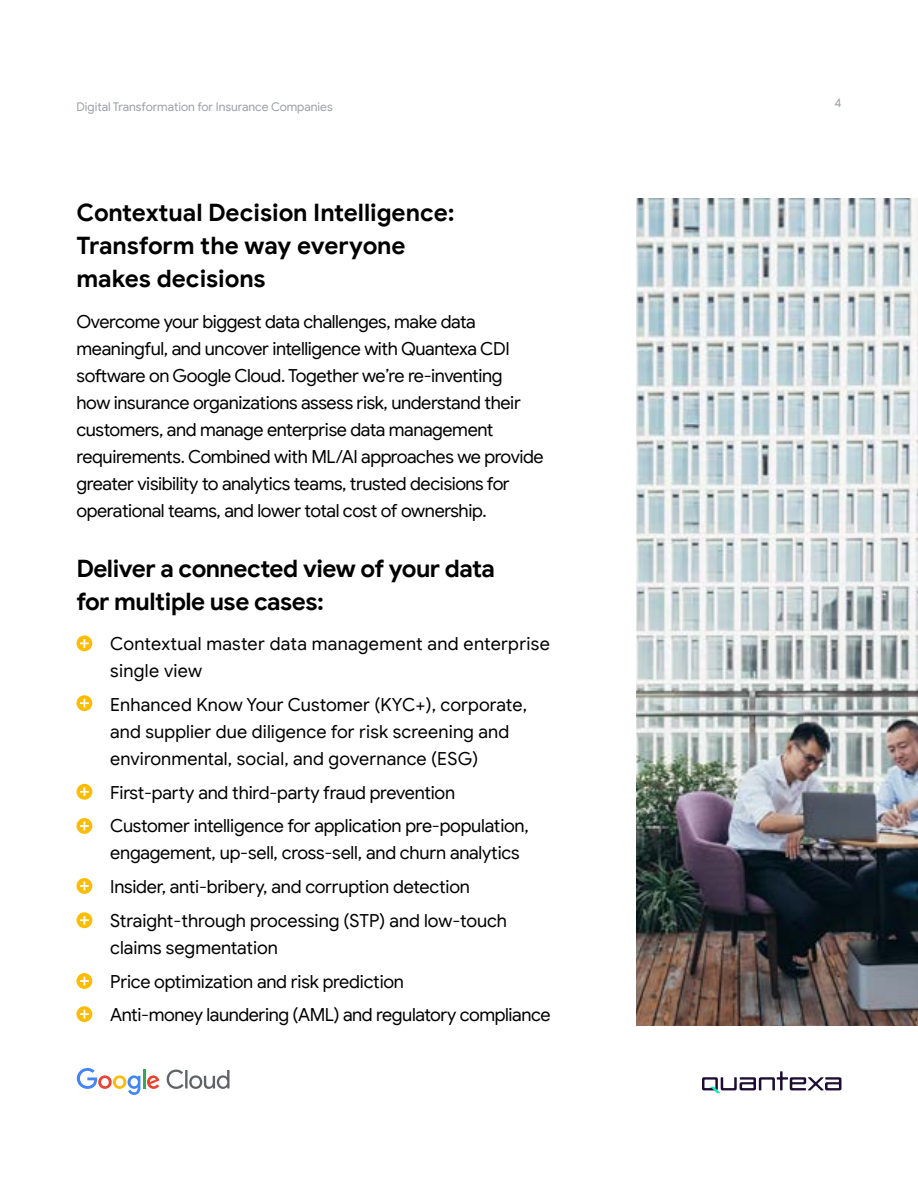
<style>
.page{position:relative;width:918px;height:1188px;background:#fff}
.page>*{position:absolute;margin:0;border:0;box-sizing:border-box;transform-origin:0 0}
.t1{font:700 24px/33px "Google Sans";letter-spacing:-.015em;color:#000}
.t2{font:18px/27px "Google Sans";letter-spacing:-.02em;color:#000}
.t3{font:18px/27px "Google Sans";letter-spacing:.01em;color:#000}
.t4{font:18px/27px "Google Sans";letter-spacing:.015em;color:#000}
.t5{font:12px "Google Sans";letter-spacing:-.005em;color:#9aa0a6}
</style>
<div class="page">
<svg style="left:167px;top:1070px;width:63px;height:19px"></svg>
<svg style="left:77px;top:1068px;width:63px;height:27px"></svg>
<hr style="left:143px;top:1069px;width:3px;height:19px;background:#34a853">
<svg style="left:147px;top:1075px;width:12px;height:14px"></svg>
<svg style="left:702px;top:1071px;width:140px;height:22px"></svg>
<img style="left:636px;top:198px;width:282px;height:828px">
<svg style="left:76px;top:635px;width:16px;height:16px"></svg>
<svg style="left:80px;top:639px;width:9px;height:9px"></svg>
<svg style="left:76px;top:695px;width:16px;height:16px"></svg>
<svg style="left:80px;top:699px;width:9px;height:9px"></svg>
<svg style="left:76px;top:784px;width:16px;height:16px"></svg>
<svg style="left:80px;top:787px;width:9px;height:9px"></svg>
<svg style="left:76px;top:818px;width:16px;height:16px"></svg>
<svg style="left:80px;top:822px;width:9px;height:8px"></svg>
<svg style="left:76px;top:878px;width:16px;height:16px"></svg>
<svg style="left:80px;top:882px;width:9px;height:8px"></svg>
<svg style="left:76px;top:912px;width:16px;height:16px"></svg>
<svg style="left:80px;top:916px;width:9px;height:9px"></svg>
<svg style="left:76px;top:973px;width:16px;height:16px"></svg>
<svg style="left:80px;top:977px;width:9px;height:8px"></svg>
<svg style="left:76px;top:1006px;width:16px;height:16px"></svg>
<svg style="left:80px;top:1010px;width:9px;height:9px"></svg>
<p class="t5" style="left:76px;top:99px;width:258px">Digital Transformation for Insurance Companies</p>
<p class="t5" style="left:834px;top:96px;width:9px">4</p>
<h1 class="t1" style="left:76px;top:196px;width:380px">Contextual Decision Intelligence:<br>Transform the way everyone makes decisions</h1>
<p class="t2" style="left:76px;top:308px;width:469px">Overcome your biggest data challenges, make data meaningful, and uncover intelligence with Quantexa CDI software on Google Cloud. Together we’re re-inventing<br>how insurance organizations assess risk, understand their customers, and manage enterprise data management requirements. Combined with ML/AI approaches we provide greater visibility to analytics teams, trusted decisions for operational teams, and lower total cost of ownership.</p>
<h1 class="t1" style="left:76px;top:552px;width:420px">Deliver a connected view of your data for multiple use cases:</h1>
<p class="t4" style="left:110px;top:630px;width:441px">Contextual master data management and enterprise single view</p>
<p class="t3" style="left:110px;top:691px;width:418px">Enhanced Know Your Customer (KYC+), corporate, and supplier due diligence for risk screening and environmental, social, and governance (ESG)</p>
<p class="t2" style="left:110px;top:775px;width:420px;line-height:33.8px">First-party and third-party fraud prevention<br>Customer intelligence for application pre-population,</p>
<p class="t2" style="left:110px;top:836px;width:411px;line-height:33.8px">engagement, up-sell, cross-sell, and churn analytics<br>Insider, anti-bribery, and corruption detection<br>Straight-through processing (STP) and low-touch</p>
<p class="t2" style="left:110px;top:931px;width:442px;line-height:33.8px">claims segmentation<br>Price optimization and risk prediction<br>Anti-money laundering (AML) and regulatory compliance</p>
</div>
